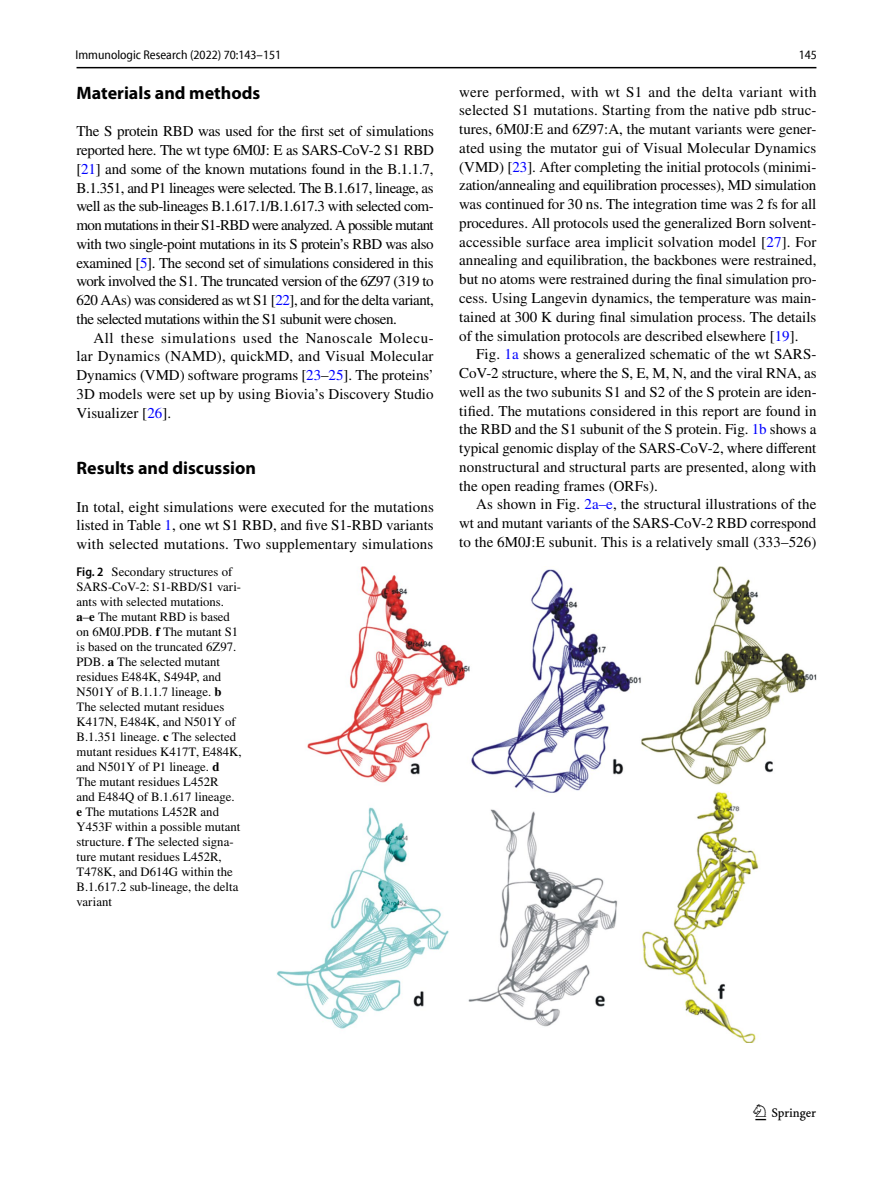
<style>
.page{position:relative;width:893px;height:1187px;background:#fff}
.page>*{position:absolute;margin:0;border:0;box-sizing:border-box;transform-origin:0 0}
.t1{font:22.5px "Springnew Regular 3";color:#000}
.t2{font:700 18px "Myriad Pro";color:#000}
.t3{font:15px/18.8px "STIX";letter-spacing:.005em;color:#000;text-align:justify}
.t4{font:12.75px/15px "STIX";color:#000}
.t5{font:semi-condensed 12.75px "Myriad Pro Unic";color:#000}
.s1{color:#00f}
.s2{font-family:"Myriad Pro";font-weight:600;font-stretch:semi-condensed}
.s3{font-weight:700}
</style>
<div class="page">
<hr style="left:77px;top:67px;width:739px;height:1px;background:#000">
<img style="left:276px;top:566px;width:540px;height:476px">
<p class="t5" style="left:76px;top:50px;width:207px">Immunologic Research (2022) 70:143–151</p>
<p class="t5" style="left:799px;top:50px;width:20px">145</p>
<p class="t2" style="left:77px;top:81px;width:185px">Materials and methods</p>
<p class="t3" style="left:77px;top:123px;width:359px">The S protein RBD was used for the first set of simulations reported here. The wt type 6M0J: E as SARS-CoV-2 S1 RBD [<span class="s1">21</span>] and some of the known mutations found in the B.1.1.7, B.1.351, and P1 lineages were selected. The B.1.617, lineage, as well as the sub-lineages B.1.617.1/B.1.617.3 with selected com&shy;mon mutations in their S1-RBD were analyzed. A possible mutant with two single-point mutations in its S protein’s RBD was also examined [<span class="s1">5</span>]. The second set of simulations considered in this work involved the S1. The truncated version of the 6Z97 (319 to 620 AAs) was considered as wt S1 [<span class="s1">22</span>], and for the delta variant, the selected mutations within the S1 subunit were chosen.</p>
<p class="t3" style="left:77px;top:329px;width:359px;text-indent:17px">All these simulations used the Nanoscale Molecu&shy;lar Dynamics (NAMD), quickMD, and Visual Molecular Dynamics (VMD) software programs [<span class="s1">23</span>–<span class="s1">25</span>]. The proteins’ 3D models were set up by using Biovia’s Discovery Studio Visualizer [<span class="s1">26</span>].</p>
<p class="t2" style="left:77px;top:456px;width:181px">Results and discussion</p>
<p class="t3" style="left:77px;top:498px;width:359px">In total, eight simulations were executed for the mutations listed in Table <span class="s1">1</span>, one wt S1 RBD, and five S1-RBD variants with selected mutations. Two supplementary simulations</p>
<p class="t4" style="left:77px;top:565px;width:167px"><span class="s2">Fig. 2</span> Secondary structures of<br>SARS-CoV-2: S1-RBD/S1 vari&shy;ants with selected mutations. <span class="s3">a</span>–<span class="s3">e</span> The mutant RBD is based on 6M0J.PDB. <span class="s3">f</span> The mutant S1 is based on the truncated 6Z97.<br>PDB. <span class="s3">a</span> The selected mutant residues E484K, S494P, and<br>N501Y of B.1.1.7 lineage. <span class="s3">b<br></span>The selected mutant residues<br>K417N, E484K, and N501Y of<br>B.1.351 lineage. <span class="s3">c</span> The selected mutant residues K417T, E484K, and N501Y of P1 lineage. <span class="s3">d<br></span>The mutant residues L452R<br>and E484Q of B.1.617 lineage. <span class="s3">e</span> The mutations L452R and<br>Y453F within a possible mutant structure. <span class="s3">f</span> The selected signa&shy;ture mutant residues L452R,<br>T478K, and D614G within the<br>B.1.617.2 sub-lineage, the delta variant</p>
<p class="t3" style="left:459px;top:83px;width:359px">were performed, with wt S1 and the delta variant with selected S1 mutations. Starting from the native pdb struc&shy;tures, 6M0J:E and 6Z97:A, the mutant variants were gener&shy;ated using the mutator gui of Visual Molecular Dynamics (VMD) [<span class="s1">23</span>]. After completing the initial protocols (minimi&shy;zation/annealing and equilibration processes), MD simulation was continued for 30 ns. The integration time was 2 fs for all procedures. All protocols used the generalized Born solvent&shy;accessible surface area implicit solvation model [<span class="s1">27</span>]. For annealing and equilibration, the backbones were restrained, but no atoms were restrained during the final simulation pro&shy;cess. Using Langevin dynamics, the temperature was main&shy;tained at 300 K during final simulation process. The details of the simulation protocols are described elsewhere [<span class="s1">19</span>].</p>
<p class="t3" style="left:459px;top:346px;width:359px;text-indent:17px">Fig. <span class="s1">1a</span> shows a generalized schematic of the wt SARS-CoV-2 structure, where the S, E, M, N, and the viral RNA, as well as the two subunits S1 and S2 of the S protein are iden&shy;tified. The mutations considered in this report are found in the RBD and the S1 subunit of the S protein. Fig. <span class="s1">1b</span> shows a typical genomic display of the SARS-CoV-2, where different nonstructural and structural parts are presented, along with the open reading frames (ORFs).</p>
<p class="t3" style="left:459px;top:496px;width:359px;text-indent:17px">As shown in Fig. <span class="s1">2a–e</span>, the structural illustrations of the wt and mutant variants of the SARS-CoV-2 RBD correspond to the 6M0J:E subunit. This is a relatively small (333–526)</p>
<h1 class="t1" style="left:755px;top:1104px;width:62px">1 3</h1>
</div>
